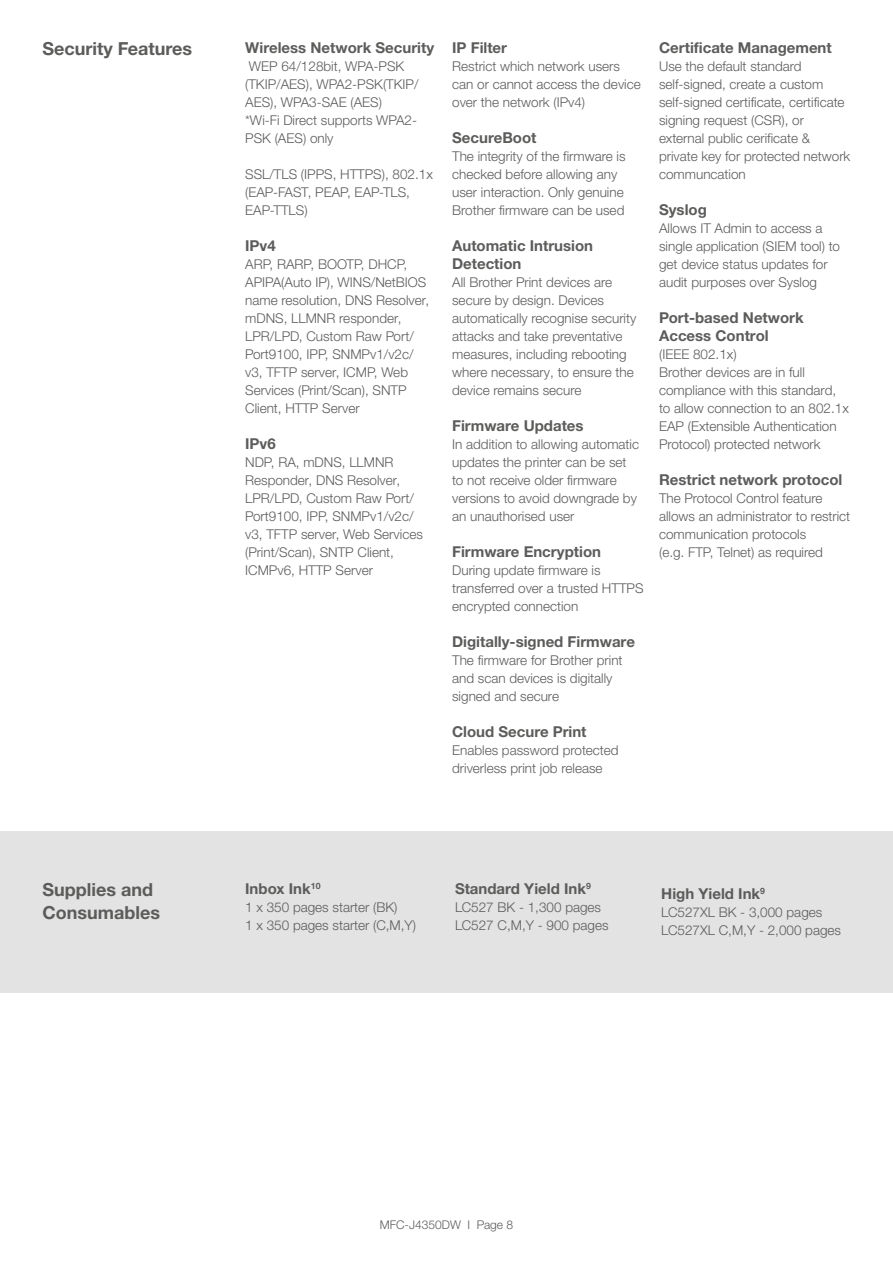
<style>
.page{position:relative;width:893px;height:1263px;background:#fff}
.page>*{position:absolute;margin:0;border:0;box-sizing:border-box;transform-origin:0 0}
.t1{font:700 18px/22.5px "Helvetica Neue LTW1 G";color:#5c5c5b}
.t2{font:700 15px/18px "Helvetica Neue LTW1 G";color:#5c5c5b}
.t3{font:300 13.5px/18px "Helvetica Neue LTW1 G";color:#5c5c5b}
.t4{font:300 12px "Helvetica Neue LTW1 G";color:#5c5c5b}
</style>
<div class="page">
<div style="left:0;top:831px;width:893px;height:162px;background:#e3e3e3"></div>
<h1 class="t1" style="left:43px;top:38px;width:151px">Security Features</h1>
<p class="t2" style="left:245px;top:39px;width:190px">Wireless Network Security</p>
<p class="t3" style="left:245px;top:57px;width:175px">WEP 64/128bit, WPA-PSK (TKIP/AES), WPA2-PSK(TKIP/<br>AES), WPA3-SAE (AES) *Wi-Fi Direct supports WPA2-<br>PSK (AES) only</p>
<p class="t3" style="left:245px;top:165px;width:189px">SSL/TLS (IPPS, HTTPS), 802.1x (EAP-FAST, PEAP, EAP-TLS,<br>EAP-TTLS)</p>
<p class="t2" style="left:245px;top:237px;width:32px">IPv4</p>
<p class="t3" style="left:245px;top:255px;width:185px">ARP, RARP, BOOTP, DHCP,<br>APIPA(Auto IP), WINS/NetBIOS name resolution, DNS Resolver, mDNS, LLMNR responder,<br>LPR/LPD, Custom Raw Port/<br>Port9100, IPP, SNMPv1/v2c/ v3, TFTP server, ICMP, Web<br>Services (Print/Scan), SNTP<br>Client, HTTP Server</p>
<p class="t2" style="left:245px;top:435px;width:32px">IPv6</p>
<p class="t3" style="left:245px;top:453px;width:179px">NDP, RA, mDNS, LLMNR<br>Responder, DNS Resolver,<br>LPR/LPD, Custom Raw Port/<br>Port9100, IPP, SNMPv1/v2c/ v3, TFTP server, Web Services (Print/Scan), SNTP Client,<br>ICMPv6, HTTP Server</p>
<p class="t2" style="left:452px;top:39px;width:56px">IP Filter</p>
<p class="t3" style="left:452px;top:57px;width:190px">Restrict which network users can or cannot access the device over the network (IPv4)</p>
<p class="t2" style="left:452px;top:129px;width:86px">SecureBoot</p>
<p class="t3" style="left:452px;top:147px;width:175px">The integrity of the firmware is checked before allowing any user interaction. Only genuine<br>Brother firmware can be used</p>
<p class="t2" style="left:452px;top:237px;width:142px">Automatic Intrusion<br>Detection</p>
<p class="t3" style="left:452px;top:273px;width:186px">All Brother Print devices are secure by design. Devices automatically recognise security attacks and take preventative measures, including rebooting where necessary, to ensure the device remains secure</p>
<p class="t2" style="left:452px;top:417px;width:133px">Firmware Updates</p>
<p class="t3" style="left:452px;top:435px;width:188px">In addition to allowing automatic updates the printer can be set to not receive older firmware versions to avoid downgrade by an unauthorised user</p>
<p class="t2" style="left:452px;top:543px;width:150px">Firmware Encryption</p>
<p class="t3" style="left:452px;top:561px;width:193px">During update firmware is transferred over a trusted HTTPS encrypted connection</p>
<p class="t2" style="left:452px;top:633px;width:184px">Digitally-signed Firmware</p>
<p class="t3" style="left:452px;top:651px;width:172px">The firmware for Brother print and scan devices is digitally signed and secure</p>
<p class="t2" style="left:452px;top:723px;width:136px">Cloud Secure Print</p>
<p class="t3" style="left:452px;top:741px;width:168px">Enables password protected driverless print job release</p>
<p class="t2" style="left:659px;top:39px;width:174px">Certificate Management</p>
<p class="t3" style="left:659px;top:57px;width:193px">Use the default standard self-signed, create a custom self-signed certificate, certificate signing request (CSR), or external public cerificate &amp; private key for protected network communcation</p>
<p class="t2" style="left:659px;top:201px;width:49px">Syslog</p>
<p class="t3" style="left:659px;top:219px;width:182px">Allows IT Admin to access a single application (SIEM tool) to get device status updates for audit purposes over Syslog</p>
<p class="t2" style="left:659px;top:309px;width:146px">Port-based Network<br>Access Control</p>
<p class="t3" style="left:659px;top:345px;width:191px">(IEEE 802.1x)<br>Brother devices are in full compliance with this standard, to allow connection to an 802.1x<br>EAP (Extensible Authentication<br>Protocol) protected network</p>
<p class="t2" style="left:659px;top:471px;width:185px">Restrict network protocol</p>
<p class="t3" style="left:659px;top:489px;width:193px">The Protocol Control feature allows an administrator to restrict communication protocols<br>(e.g. FTP, Telnet) as required</p>
<h1 class="t1" style="left:43px;top:879px;width:119px">Supplies and<br>Consumables</h1>
<p class="t2" style="left:245px;top:880px;width:77px">Inbox Ink<sup>10</sup></p>
<p class="t3" style="left:245px;top:898px;width:172px">1 x 350 pages starter (BK)<br>1 x 350 pages starter (C,M,Y)</p>
<p class="t2" style="left:455px;top:880px;width:137px">Standard Yield Ink<sup>9</sup></p>
<p class="t3" style="left:455px;top:898px;width:155px">LC527 BK - 1,300 pages<br>LC527 C,M,Y - 900 pages</p>
<p class="t2" style="left:661px;top:884px;width:105px">High Yield Ink<sup>9</sup></p>
<p class="t3" style="left:661px;top:903px;width:181px">LC527XL BK - 3,000 pages<br>LC527XL C,M,Y - 2,000 pages</p>
<p class="t4" style="left:380px;top:1217px;width:135px">MFC-J4350DW I Page 8</p>
</div>
